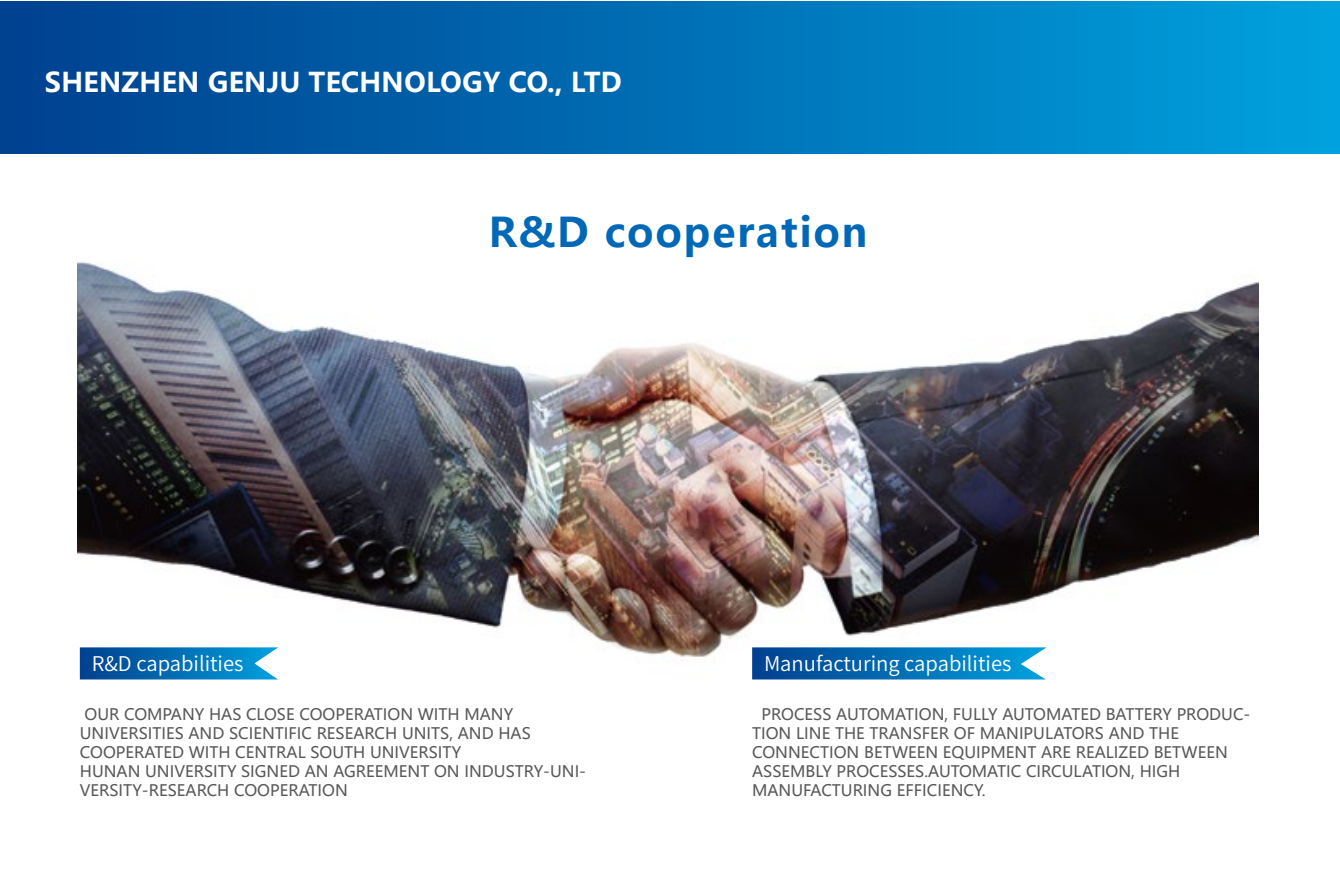
<style>
.page{position:relative;width:1340px;height:893px;background:#fff}
.page>*{position:absolute;margin:0;border:0;box-sizing:border-box;transform-origin:0 0}
.t1{font:700 40.5px "Microsoft Ya Hei";letter-spacing:.04em;color:#0068b7}
.t2{font:700 27px "Microsoft Ya Hei";color:#fff}
.t3{font:20.25px "Source Han Sans CN";color:#fff}
.t4{font:15.75px/18.9px "Microsoft Ya Hei";color:#595757}
</style>
<div class="page">
<img style="left:78px;top:261px;width:1180px;height:419px">
<div style="left:0;top:2px;width:1339px;height:152px;background:linear-gradient(to right,#003f8e,#00a0dd)"></div>
<svg style="left:80px;top:647px;width:198px;height:32px;background:#1276b8"></svg>
<svg style="left:752px;top:647px;width:294px;height:32px;background:#0d75b7"></svg>
<h2 class="t2" style="left:45px;top:64px;width:578px">SHENZHEN GENJU TECHNOLOGY CO., LTD</h2>
<h1 class="t1" style="left:488px;top:204px;width:380px">R&amp;D cooperation</h1>
<p class="t3" style="left:92px;top:653px;width:153px">R&amp;D capabilities</p>
<p class="t4" style="left:80px;top:704px;width:508px">OUR COMPANY HAS CLOSE COOPERATION WITH MANY UNIVERSITIES AND SCIENTIFIC RESEARCH UNITS, AND HAS COOPERATED WITH CENTRAL SOUTH UNIVERSITY<br>HUNAN UNIVERSITY SIGNED AN AGREEMENT ON INDUSTRY-UNI-VERSITY-RESEARCH COOPERATION</p>
<p class="t3" style="left:764px;top:653px;width:249px">Manufacturing capabilities</p>
<p class="t4" style="left:752px;top:704px;width:500px;text-indent:9px">PROCESS AUTOMATION, FULLY AUTOMATED BATTERY PRODUC-TION LINE THE TRANSFER OF MANIPULATORS AND THE CONNECTION BETWEEN EQUIPMENT ARE REALIZED BETWEEN ASSEMBLY PROCESSES.AUTOMATIC CIRCULATION, HIGH MANUFACTURING EFFICIENCY.</p>
</div>
